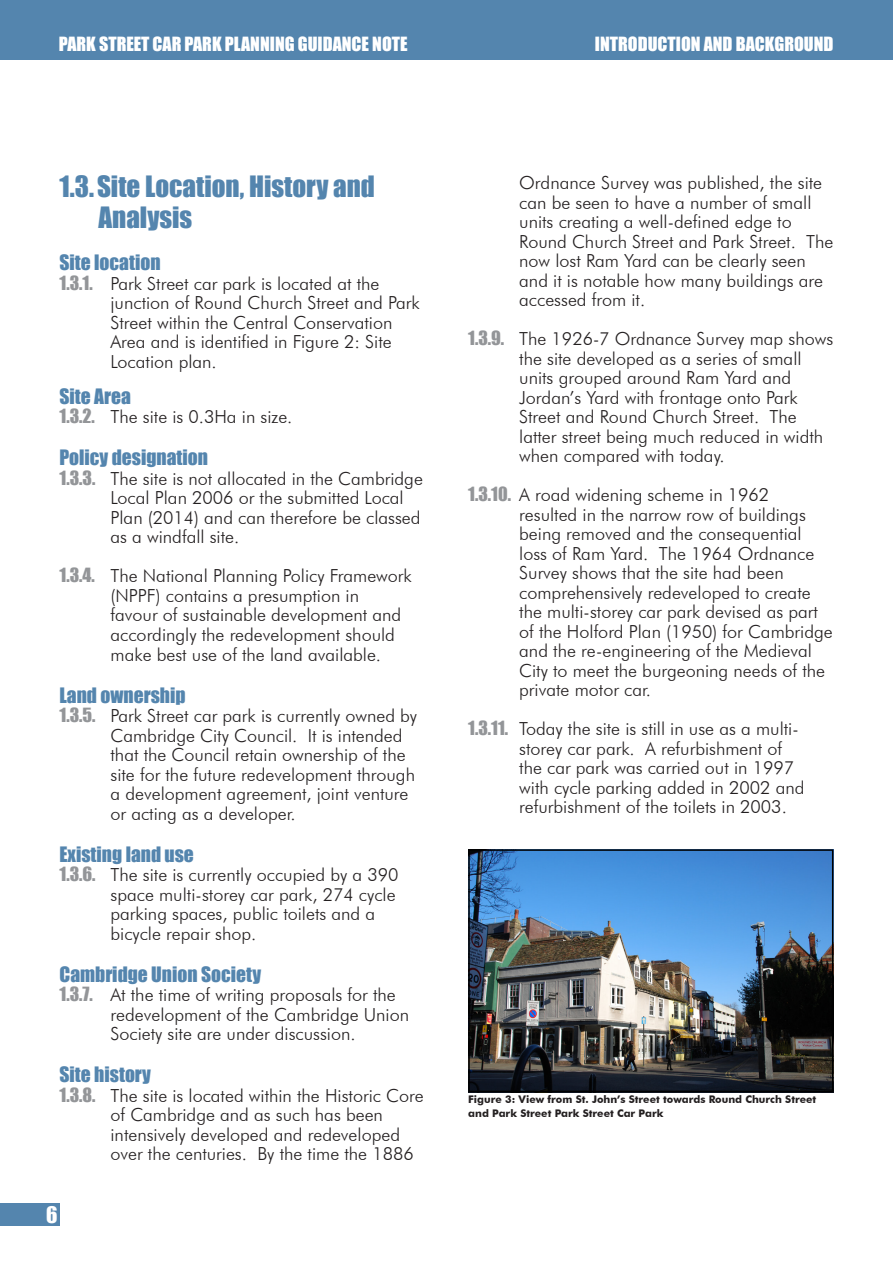
<style>
.page{position:relative;width:893px;height:1263px;background:#fff}
.page>*{position:absolute;margin:0;border:0;box-sizing:border-box;transform-origin:0 0}
._2__Section_Headings{font:27px/31.5px "Impact";color:#5485ae}
.t1{font:21px "Impact";color:#fff}
._3__Paragraph_Headin{font:19.5px "Impact";color:#5485ae}
._4__Body_Text{font:300 18px/19.5px "Futura BT";color:#231f20}
.t2{font:18px "Impact";color:#fff}
.Figure_Text{font:700 10.5px/13.5px "Futura BT";color:#231f20}
.s1{font-family:"Impact";font-weight:400;color:#939598}
</style>
<div class="page">
<div style="left:0;top:0;width:893px;height:60px;background:#5485ae"></div>
<div style="left:0;top:1203px;width:60px;height:22px;background:#5485ae"></div>
<img style="left:471px;top:852px;width:359px;height:237px">
<div style="left:468px;top:849px;width:365px;height:243px;border:2px solid #000"></div>
<p class="t2" style="left:59px;top:30px;width:350px">PARK STREET CAR PARK PLANNING GUIDANCE NOTE</p>
<p class="t2" style="left:595px;top:30px;width:240px">INTRODUCTION AND BACKGROUND</p>
<p class="_2__Section_Headings" style="left:99px;top:170px;width:278px;text-indent:-39px">1.3.Site Location, History and<br>Analysis</p>
<p class="_3__Paragraph_Headin" style="left:60px;top:248px;width:103px">Site location</p>
<p class="_4__Body_Text" style="left:111px;top:274px;width:311px;text-indent:-51px"><span class="s1">1.3.1.</span> Park Street car park is located at the junction of Round Church Street and Park Street within the Central Conservation Area and is identified in Figure 2: Site Location plan.</p>
<p class="_3__Paragraph_Headin" style="left:60px;top:381px;width:73px">Site Area</p>
<p class="_4__Body_Text" style="left:60px;top:407px;width:234px"><span class="s1">1.3.2.</span> The site is 0.3Ha in size.</p>
<p class="_3__Paragraph_Headin" style="left:60px;top:443px;width:150px">Policy designation</p>
<p class="_4__Body_Text" style="left:111px;top:469px;width:314px;text-indent:-51px"><span class="s1">1.3.3.</span> The site is not allocated in the Cambridge Local Plan 2006 or the submitted Local Plan (2014) and can therefore be classed as a windfall site.</p>
<p class="_4__Body_Text" style="left:111px;top:566px;width:303px;text-indent:-51px"><span class="s1">1.3.4.</span> The National Planning Policy Framework (NPPF) contains a presumption in<br>favour of sustainable development and accordingly the redevelopment should make best use of the land available.</p>
<p class="_3__Paragraph_Headin" style="left:60px;top:680px;width:128px">Land ownership</p>
<p class="_4__Body_Text" style="left:111px;top:706px;width:308px;text-indent:-51px"><span class="s1">1.3.5.</span> Park Street car park is currently owned by Cambridge City Council. It is intended that the Council retain ownership of the site for the future redevelopment through a development agreement, joint venture or acting as a developer.</p>
<p class="_3__Paragraph_Headin" style="left:60px;top:839px;width:136px">Existing land use</p>
<p class="_4__Body_Text" style="left:111px;top:865px;width:289px;text-indent:-51px"><span class="s1">1.3.6.</span> The site is currently occupied by a 390 space multi-storey car park, 274 cycle parking spaces, public toilets and a bicycle repair shop.</p>
<p class="_3__Paragraph_Headin" style="left:60px;top:959px;width:203px">Cambridge Union Society</p>
<p class="_4__Body_Text" style="left:111px;top:985px;width:300px;text-indent:-51px"><span class="s1">1.3.7.</span> At the time of writing proposals for the redevelopment of the Cambridge Union<br>Society site are under discussion.</p>
<p class="_3__Paragraph_Headin" style="left:60px;top:1059px;width:93px">Site history</p>
<p class="_4__Body_Text" style="left:111px;top:1085px;width:315px;text-indent:-51px"><span class="s1">1.3.8.</span> The site is located within the Historic Core of Cambridge and as such has been intensively developed and redeveloped over the centuries. By the time the 1886</p>
<p class="t1" style="left:46px;top:1198px;width:13px">6</p>
<p class="_4__Body_Text" style="left:519px;top:173px;width:316px">Ordnance Survey was published, the site can be seen to have a number of small units creating a well-defined edge to Round Church Street and Park Street. The now lost Ram Yard can be clearly seen and it is notable how many buildings are accessed from it.</p>
<p class="_4__Body_Text" style="left:519px;top:329px;width:315px;text-indent:-51px"><span class="s1">1.3.9.</span> The 1926-7 Ordnance Survey map shows the site developed as a series of small units grouped around Ram Yard and Jordan’s Yard with frontage onto Park Street and Round Church Street. The latter street being much reduced in width when compared with today.</p>
<p class="_4__Body_Text" style="left:519px;top:485px;width:315px;text-indent:-51px"><span class="s1">1.3.10.</span> A road widening scheme in 1962<br>resulted in the narrow row of buildings being removed and the consequential loss of Ram Yard. The 1964 Ordnance Survey shows that the site had been comprehensively redeveloped to create the multi-storey car park devised as part of the Holford Plan (1950) for Cambridge and the re-engineering of the Medieval City to meet the burgeoning needs of the private motor car.</p>
<p class="_4__Body_Text" style="left:519px;top:719px;width:287px;text-indent:-51px"><span class="s1">1.3.11.</span> Today the site is still in use as a multi&shy;storey car park. A refurbishment of the car park was carried out in 1997 with cycle parking added in 2002 and refurbishment of the toilets in 2003.</p>
<p class="Figure_Text" style="left:468px;top:1092px;width:350px">Figure 3: View from St. John’s Street towards Round Church Street and Park Street Park Street Car Park</p>
</div>
